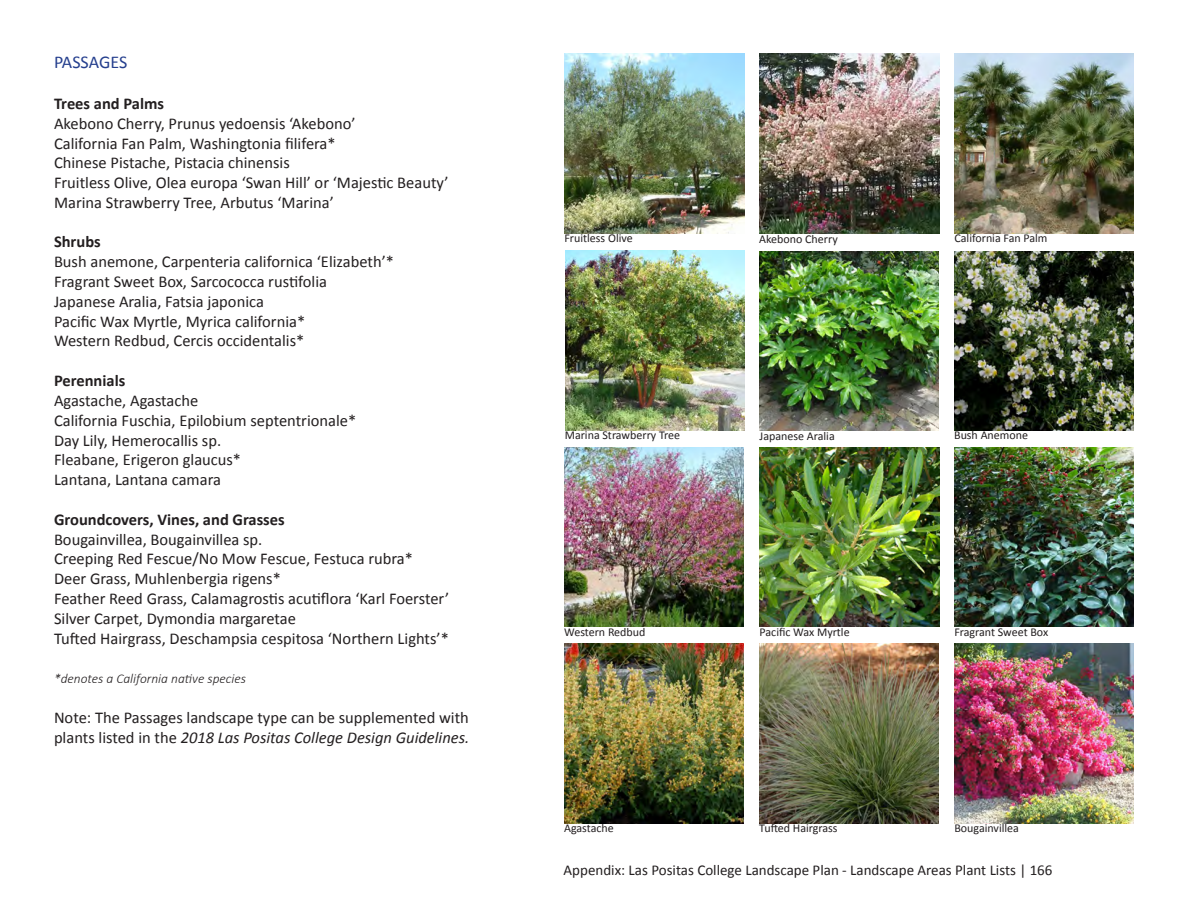
<style>
.page{position:relative;width:1188px;height:918px;background:#fff}
.page>*{position:absolute;margin:0;border:0;box-sizing:border-box;transform-origin:0 0}
.t1{font:18px "Calibri";letter-spacing:-.005em;color:#253f8e}
.t2{font:16.5px/19.8px "Calibri";color:#231f20}
.t3{font:700 16.5px "Calibri";color:#231f20}
.t4{font:15px "Calibri";color:#231f20}
.t5{font:italic 300 13.5px "Calibri";color:#231f20}
.t6{font:12px "Calibri";color:#231f20}
.s1{font-style:italic}
</style>
<div class="page">
<img style="left:565px;top:251px;width:180px;height:179px">
<img style="left:564px;top:447px;width:180px;height:180px">
<img style="left:760px;top:447px;width:179px;height:180px">
<img style="left:564px;top:644px;width:180px;height:179px">
<img style="left:954px;top:447px;width:180px;height:180px">
<img style="left:565px;top:54px;width:179px;height:179px">
<img style="left:954px;top:54px;width:180px;height:179px">
<img style="left:760px;top:54px;width:179px;height:179px">
<img style="left:954px;top:251px;width:180px;height:180px">
<img style="left:954px;top:644px;width:180px;height:179px">
<img style="left:759px;top:251px;width:180px;height:180px">
<img style="left:759px;top:644px;width:180px;height:179px">
<p class="t1" style="left:54px;top:49px;width:75px">PASSAGES</p>
<p class="t3" style="left:54px;top:92px;width:112px">Trees and Palms</p>
<p class="t2" style="left:54px;top:113px;width:303px">Akebono Cherry, Prunus yedoensis ‘Akebono’</p>
<p class="t2" style="left:54px;top:133px;width:283px">California Fan Palm, Washingtonia filifera*</p>
<p class="t2" style="left:54px;top:152px;width:237px">Chinese Pistache, Pistacia chinensis</p>
<p class="t2" style="left:54px;top:172px;width:396px">Fruitless Olive, Olea europa ‘Swan Hill’ or ‘Majestic Beauty’</p>
<p class="t2" style="left:54px;top:192px;width:281px">Marina Strawberry Tree, Arbutus ‘Marina’</p>
<p class="t3" style="left:54px;top:230px;width:48px">Shrubs</p>
<p class="t2" style="left:54px;top:251px;width:342px">Bush anemone, Carpenteria californica ‘Elizabeth’*</p>
<p class="t2" style="left:54px;top:271px;width:275px">Fragrant Sweet Box, Sarcococca rustifolia</p>
<p class="t2" style="left:54px;top:291px;width:211px">Japanese Aralia, Fatsia japonica</p>
<p class="t2" style="left:54px;top:311px;width:253px">Pacific Wax Myrtle, Myrica california*</p>
<p class="t2" style="left:54px;top:331px;width:252px">Western Redbud, Cercis occidentalis*</p>
<p class="t3" style="left:54px;top:369px;width:73px">Perennials</p>
<p class="t2" style="left:54px;top:390px;width:146px">Agastache, Agastache</p>
<p class="t2" style="left:54px;top:410px;width:304px">California Fuschia, Epilobium septentrionale*</p>
<p class="t2" style="left:54px;top:430px;width:169px">Day Lily, Hemerocallis sp.</p>
<p class="t2" style="left:54px;top:449px;width:189px">Fleabane, Erigeron glaucus*</p>
<p class="t2" style="left:54px;top:469px;width:169px">Lantana, Lantana camara</p>
<p class="t3" style="left:54px;top:508px;width:232px">Groundcovers, Vines, and Grasses</p>
<p class="t2" style="left:54px;top:529px;width:210px">Bougainvillea, Bougainvillea sp.</p>
<p class="t2" style="left:54px;top:548px;width:361px">Creeping Red Fescue/No Mow Fescue, Festuca rubra*</p>
<p class="t2" style="left:54px;top:568px;width:228px">Deer Grass, Muhlenbergia rigens*</p>
<p class="t2" style="left:54px;top:588px;width:397px">Feather Reed Grass, Calamagrostis acutiflora ‘Karl Foerster’</p>
<p class="t2" style="left:54px;top:608px;width:244px">Silver Carpet, Dymondia margaretae</p>
<p class="t2" style="left:54px;top:628px;width:396px">Tufted Hairgrass, Deschampsia cespitosa ‘Northern Lights’*</p>
<p class="t5" style="left:54px;top:670px;width:194px">*denotes a California native species</p>
<p class="t2" style="left:54px;top:707px;width:417px">Note: The Passages landscape type can be supplemented with plants listed in the <span class="s1">2018 Las Positas College Design Guidelines.</span></p>
<p class="t6" style="left:564px;top:230px;width:70px">Fruitless Olive</p>
<p class="t6" style="left:954px;top:230px;width:95px">California Fan Palm</p>
<p class="t6" style="left:759px;top:230px;width:80px">Akebono Cherry</p>
<p class="t6" style="left:565px;top:427px;width:117px">Marina Strawberry Tree</p>
<p class="t6" style="left:954px;top:427px;width:75px">Bush Anemone</p>
<p class="t6" style="left:760px;top:427px;width:77px">Japanese Aralia</p>
<p class="t6" style="left:564px;top:623px;width:83px">Western Redbud</p>
<p class="t6" style="left:760px;top:623px;width:92px">Pacific Wax Myrtle</p>
<p class="t6" style="left:954px;top:623px;width:95px">Fragrant Sweet Box</p>
<p class="t6" style="left:564px;top:820px;width:51px">Agastache</p>
<p class="t6" style="left:759px;top:820px;width:80px">Tufted Hairgrass</p>
<p class="t6" style="left:954px;top:820px;width:66px">Bougainvillea</p>
<p class="t4" style="left:564px;top:860px;width:490px">Appendix: Las Positas College Landscape Plan - Landscape Areas Plant Lists | 166</p>
</div>
